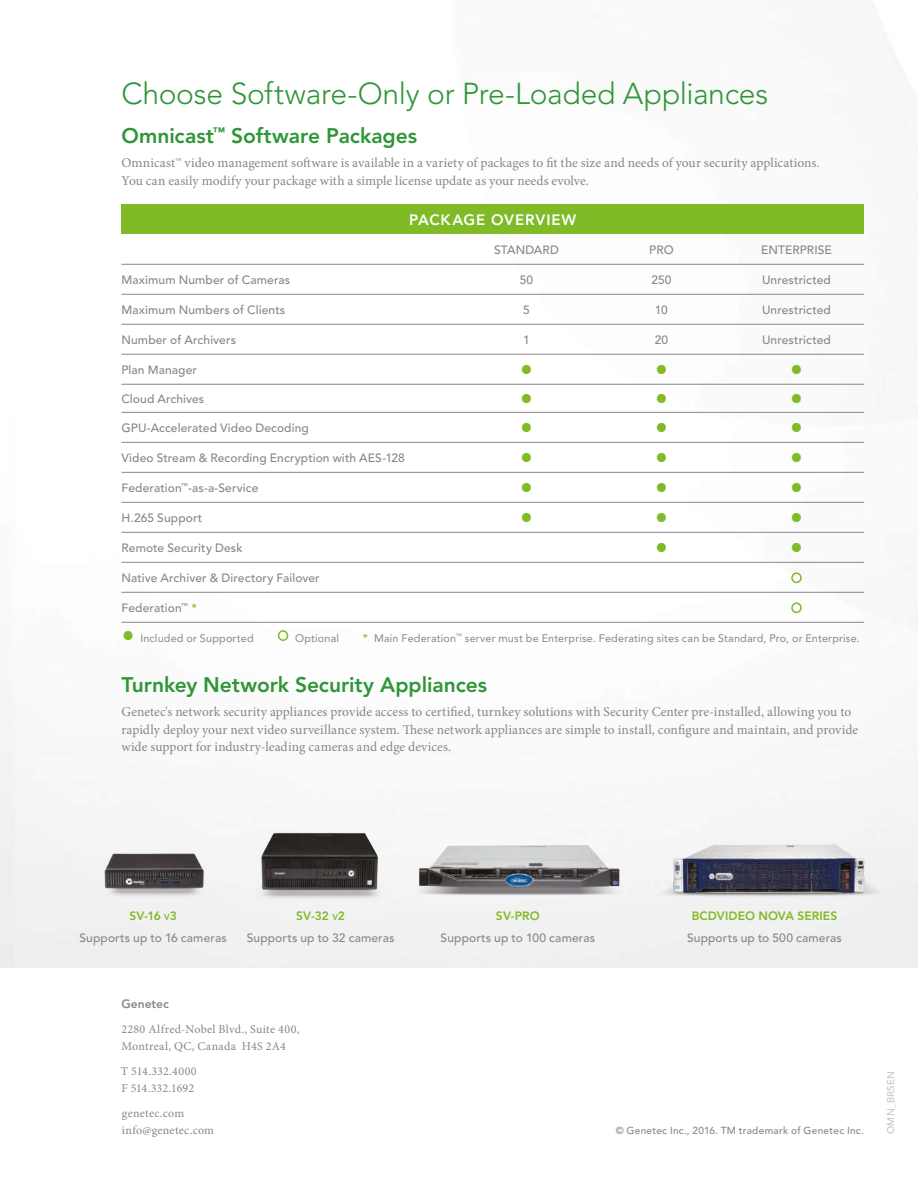
<style>
.page{position:relative;width:918px;height:1188px;background:#fff}
.page>*{position:absolute;margin:0;border:0;box-sizing:border-box;transform-origin:0 0}
.t1{font:34.5px "Minion Pro";color:#80ba27}
.t2{font:300 30px "Avenir LT Std";letter-spacing:-.01em;color:#2f9638}
.t3{font:800 21px "Avenir LT Std";letter-spacing:-.005em;color:#2f9638}
.t4{font:800 15px "Avenir LT Std";letter-spacing:.055em;color:#fff}
.t5{font:13.5px/17.2px "Minion Pro";letter-spacing:.005em;color:#878787}
.t6{font:500 12px/21.1px "Avenir LT Std";letter-spacing:.01em;color:#878787;text-align:center}
.t7{font:12px/16.5px "Minion Pro";letter-spacing:.02em;color:#878787}
.t8{font:12px/16.5px "Minion Pro";color:#878787}
.t9{font:800 12px "Avenir LT Std";letter-spacing:.01em;color:#80ba27}
.t10{font:800 12px "Avenir LT Std";color:#878787}
.t11{font:10.8px "Avenir LT Std";letter-spacing:.015em;color:#878787}
.t12{font:500 10.2px "Avenir LT Std";letter-spacing:.025em;color:#878787}
.t13{font:500 9.75px "Avenir LT Std";letter-spacing:.025em;color:#c6c6c6}
.s1{color:#80ba27}
.s2{font-family:"Minion Pro";font-size:34.5px;color:#80ba27}
.s3{font-size:12px;color:#80ba27}
.s4{font-weight:800;color:#80ba27}
.s5{font-weight:800;font-size:8.4px;color:#80ba27}
</style>
<div class="page">
<img style="left:0;top:3px;width:918px;height:965px">
<div style="left:122px;top:204px;width:742px;height:30px;background:#80ba27"></div>
<hr style="left:122px;top:264px;width:337px;height:1px;background:#878787">
<hr style="left:459px;top:264px;width:135px;height:1px;background:#878787">
<hr style="left:594px;top:264px;width:135px;height:1px;background:#878787">
<hr style="left:729px;top:264px;width:135px;height:1px;background:#878787">
<hr style="left:122px;top:294px;width:337px;height:1px;background:#878787">
<hr style="left:459px;top:294px;width:135px;height:1px;background:#878787">
<hr style="left:594px;top:294px;width:135px;height:1px;background:#878787">
<hr style="left:729px;top:294px;width:135px;height:1px;background:#878787">
<hr style="left:122px;top:324px;width:337px;height:1px;background:#878787">
<hr style="left:459px;top:324px;width:135px;height:1px;background:#878787">
<hr style="left:594px;top:324px;width:135px;height:1px;background:#878787">
<hr style="left:729px;top:324px;width:135px;height:1px;background:#878787">
<hr style="left:122px;top:354px;width:337px;height:1px;background:#878787">
<hr style="left:459px;top:354px;width:135px;height:1px;background:#878787">
<hr style="left:594px;top:354px;width:135px;height:1px;background:#878787">
<hr style="left:729px;top:354px;width:135px;height:1px;background:#878787">
<hr style="left:122px;top:384px;width:337px;height:1px;background:#878787">
<hr style="left:459px;top:384px;width:135px;height:1px;background:#878787">
<hr style="left:594px;top:384px;width:135px;height:1px;background:#878787">
<hr style="left:729px;top:384px;width:135px;height:1px;background:#878787">
<hr style="left:122px;top:412px;width:337px;height:1px;background:#878787">
<hr style="left:459px;top:412px;width:135px;height:1px;background:#878787">
<hr style="left:594px;top:412px;width:135px;height:1px;background:#878787">
<hr style="left:729px;top:412px;width:135px;height:1px;background:#878787">
<hr style="left:122px;top:442px;width:337px;height:1px;background:#878787">
<hr style="left:459px;top:442px;width:135px;height:1px;background:#878787">
<hr style="left:594px;top:442px;width:135px;height:1px;background:#878787">
<hr style="left:729px;top:442px;width:135px;height:1px;background:#878787">
<hr style="left:122px;top:472px;width:337px;height:1px;background:#878787">
<hr style="left:459px;top:472px;width:135px;height:1px;background:#878787">
<hr style="left:594px;top:472px;width:135px;height:1px;background:#878787">
<hr style="left:729px;top:472px;width:135px;height:1px;background:#878787">
<hr style="left:122px;top:502px;width:337px;height:1px;background:#878787">
<hr style="left:459px;top:502px;width:135px;height:1px;background:#878787">
<hr style="left:594px;top:502px;width:135px;height:1px;background:#878787">
<hr style="left:729px;top:502px;width:135px;height:1px;background:#878787">
<hr style="left:122px;top:532px;width:337px;height:1px;background:#878787">
<hr style="left:459px;top:532px;width:135px;height:1px;background:#878787">
<hr style="left:594px;top:532px;width:135px;height:1px;background:#878787">
<hr style="left:729px;top:532px;width:135px;height:1px;background:#878787">
<hr style="left:122px;top:562px;width:337px;height:1px;background:#878787">
<hr style="left:459px;top:562px;width:135px;height:1px;background:#878787">
<hr style="left:594px;top:562px;width:135px;height:1px;background:#878787">
<hr style="left:729px;top:562px;width:135px;height:1px;background:#878787">
<hr style="left:122px;top:592px;width:337px;height:1px;background:#878787">
<hr style="left:459px;top:592px;width:135px;height:1px;background:#878787">
<hr style="left:594px;top:592px;width:135px;height:1px;background:#878787">
<hr style="left:729px;top:592px;width:135px;height:1px;background:#878787">
<hr style="left:122px;top:622px;width:337px;height:1px;background:#878787">
<hr style="left:459px;top:622px;width:135px;height:1px;background:#878787">
<hr style="left:594px;top:622px;width:135px;height:1px;background:#878787">
<hr style="left:729px;top:622px;width:135px;height:1px;background:#878787">
<div style="left:791px;top:572px;width:11px;height:11px;border:2px solid #80ba27;border-radius:50%"></div>
<div style="left:791px;top:602px;width:11px;height:11px;border:2px solid #80ba27;border-radius:50%"></div>
<div style="left:278px;top:630px;width:10px;height:11px;border:2px solid #80ba27;border-radius:50%"></div>
<img style="left:400px;top:836px;width:235px;height:66px">
<img style="left:648px;top:819px;width:242px;height:101px">
<img style="left:97px;top:849px;width:112px;height:54px">
<img style="left:251px;top:829px;width:139px;height:74px">
<h2 class="t2" style="left:122px;top:76px;width:648px">Choose Software-Only or Pre-Loaded Appliances</h2>
<h3 class="t3" style="left:122px;top:124px;width:297px">Omnicast<sup>™</sup> Software Packages</h3>
<p class="t5" style="left:122px;top:155px;width:700px">Omnicast™ video management software is available in a variety of packages to fit the size and needs of your security applications.<br>You can easily modify your package with a simple license update as your needs evolve.</p>
<p class="t4" style="left:409px;top:211px;width:169px">PACKAGE OVERVIEW</p>
<p class="t6" style="left:494px;top:239px;width:66px">STANDARD</p>
<p class="t6" style="left:649px;top:239px;width:26px">PRO</p>
<p class="t6" style="left:761px;top:239px;width:72px">ENTERPRISE</p>
<p class="t6" style="left:122px;top:269px;width:170px">Maximum Number of Cameras</p>
<p class="t6" style="left:520px;top:269px;width:15px">50</p>
<p class="t6" style="left:651px;top:269px;width:22px">250</p>
<p class="t6" style="left:762px;top:269px;width:70px">Unrestricted</p>
<p class="t6" style="left:122px;top:299px;width:165px">Maximum Numbers of Clients</p>
<p class="t6" style="left:523px;top:299px;width:8px">5</p>
<p class="t6" style="left:655px;top:299px;width:15px">10</p>
<p class="t6" style="left:762px;top:299px;width:70px">Unrestricted</p>
<p class="t6" style="left:121px;top:329px;width:116px">Number of Archivers</p>
<p class="t6" style="left:523px;top:329px;width:8px">1</p>
<p class="t6" style="left:655px;top:329px;width:15px">20</p>
<p class="t6" style="left:762px;top:329px;width:70px">Unrestricted</p>
<p class="t6" style="left:121px;top:359px;width:77px">Plan Manager</p>
<h1 class="t1" style="left:520px;top:343px;width:15px">•</h1>
<h1 class="t1" style="left:655px;top:343px;width:15px">•</h1>
<h1 class="t1" style="left:790px;top:343px;width:15px">•</h1>
<p class="t6" style="left:122px;top:388px;width:84px">Cloud Archives</p>
<h1 class="t1" style="left:520px;top:372px;width:15px">•</h1>
<h1 class="t1" style="left:655px;top:372px;width:15px">•</h1>
<h1 class="t1" style="left:790px;top:372px;width:15px">•</h1>
<p class="t6" style="left:122px;top:417px;width:189px">GPU-Accelerated Video Decoding</p>
<h1 class="t1" style="left:520px;top:401px;width:15px">•</h1>
<h1 class="t1" style="left:655px;top:401px;width:15px">•</h1>
<h1 class="t1" style="left:790px;top:401px;width:15px">•</h1>
<p class="t6" style="left:122px;top:447px;width:285px">Video Stream &amp; Recording Encryption with AES-128</p>
<h1 class="t1" style="left:520px;top:431px;width:15px">•</h1>
<h1 class="t1" style="left:655px;top:431px;width:15px">•</h1>
<h1 class="t1" style="left:790px;top:431px;width:15px">•</h1>
<p class="t6" style="left:122px;top:477px;width:138px">Federation<sup>™</sup>-as-a-Service</p>
<h1 class="t1" style="left:520px;top:461px;width:15px">•</h1>
<h1 class="t1" style="left:655px;top:461px;width:15px">•</h1>
<h1 class="t1" style="left:790px;top:461px;width:15px">•</h1>
<p class="t6" style="left:122px;top:507px;width:82px">H.265 Support</p>
<h1 class="t1" style="left:520px;top:491px;width:15px">•</h1>
<h1 class="t1" style="left:655px;top:491px;width:15px">•</h1>
<h1 class="t1" style="left:790px;top:491px;width:15px">•</h1>
<p class="t6" style="left:122px;top:537px;width:123px">Remote Security Desk</p>
<h1 class="t1" style="left:655px;top:521px;width:15px">•</h1>
<h1 class="t1" style="left:790px;top:521px;width:15px">•</h1>
<p class="t6" style="left:122px;top:567px;width:200px">Native Archiver &amp; Directory Failover</p>
<p class="t6" style="left:122px;top:597px;width:77px">Federation<sup>™</sup> <span class="s1">*</span></p>
<p class="t11" style="left:122px;top:632px;width:134px"><span class="s2">•</span> Included or Supported</p>
<p class="t11" style="left:295px;top:632px;width:45px">Optional</p>
<p class="t11" style="left:363px;top:632px;width:498px"><span class="s3">*</span> Main Federation<sup>™</sup> server must be Enterprise. Federating sites can be Standard, Pro, or Enterprise.</p>
<h3 class="t3" style="left:122px;top:673px;width:367px">Turnkey Network Security Appliances</h3>
<p class="t5" style="left:122px;top:703px;width:738px">Genetec's network security appliances provide access to certified, turnkey solutions with Security Center pre-installed, allowing you to rapidly deploy your next video surveillance system. These network appliances are simple to install, configure and maintain, and provide wide support for industry-leading cameras and edge devices.</p>
<p class="t6" style="left:80px;top:906px;width:149px"><span class="s4">SV-16</span> <span class="s5">v</span><span class="s4">3<br></span>Supports up to 16 cameras</p>
<p class="t6" style="left:247px;top:906px;width:149px"><span class="s4">SV-32</span> <span class="s5">v</span><span class="s4">2<br></span>Supports up to 32 cameras</p>
<p class="t9" style="left:496px;top:909px;width:45px">SV-PRO</p>
<p class="t6" style="left:441px;top:927px;width:156px">Supports up to 100 cameras</p>
<p class="t9" style="left:692px;top:909px;width:147px">BCDVIDEO NOVA SERIES</p>
<p class="t6" style="left:687px;top:927px;width:156px">Supports up to 500 cameras</p>
<p class="t10" style="left:122px;top:997px;width:49px">Genetec</p>
<p class="t7" style="left:121px;top:1021px;width:180px">2280 Alfred-Nobel Blvd., Suite 400,<br>Montreal, QC, Canada H4S 2A4</p>
<p class="t8" style="left:121px;top:1063px;width:77px">T 514.332.4000<br>F 514.332.1692</p>
<p class="t7" style="left:122px;top:1105px;width:94px">genetec.com info@genetec.com</p>
<p class="t12" style="left:616px;top:1125px;width:250px">© Genetec Inc., 2016. TM trademark of Genetec Inc.</p>
<p class="t13" style="left:885px;top:1134px;width:64px;rotate:-90deg">OMN_BR5EN</p>
</div>
